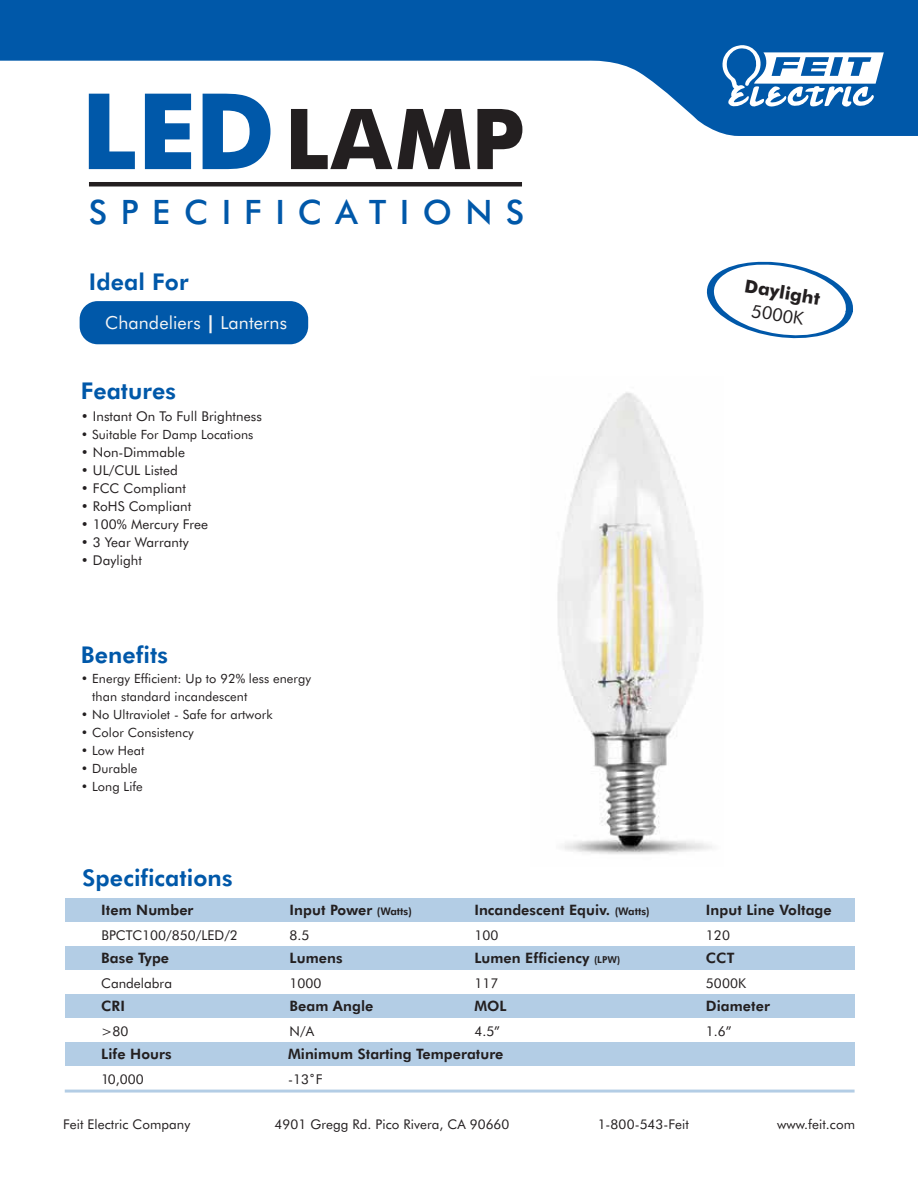
<style>
.page{position:relative;width:918px;height:1190px;background:#fff}
.page>*{position:absolute;margin:0;border:0;box-sizing:border-box;transform-origin:0 0}
.t1{font:700 84px "Futura BT";color:#231f20}
.t2{font:500 33.6px "Futura BT";letter-spacing:.4em;color:#0058a9}
.t3{font:800 23.1px "Futura BT";letter-spacing:.005em;color:#0058a9}
.t4{font:18px "Futura BT";letter-spacing:.005em;color:#f5f5f5}
.t5{font:700 17.85px "Futura BT";color:#231f20}
.t6{font:17.85px "Futura BT";color:#231f20}
.t7{font:800 14.4px "Futura BT";letter-spacing:.005em;color:#231f20}
.t8{font:13.5px "Futura BT";letter-spacing:.005em;color:#231f20}
.t9{font:13.35px "Futura BT";letter-spacing:.005em;color:#231f20}
.t10{font:12.75px/18px "Futura BT";letter-spacing:.005em;color:#231f20}
.s1{font-size:105.45px;color:#0058a9}
.s2{font-weight:700}
.s3{font-size:10.5px}
.s4{font-size:9.6px}
</style>
<div class="page">
<hr style="left:65px;top:1089px;width:790px;height:3px;background:#0058a9">
<div style="left:65px;top:898px;width:790px;height:24px;background:#b3cde5"></div>
<div style="left:65px;top:946px;width:790px;height:23px;background:#b3cde5"></div>
<div style="left:65px;top:993px;width:790px;height:24px;background:#b3cde5"></div>
<div style="left:65px;top:1041px;width:790px;height:24px;background:#b3cde5"></div>
<div style="left:80px;top:301px;width:228px;height:43px;background:#0058a9;border-radius:18px"></div>
<img style="left:557px;top:392px;width:155px;height:462px">
<hr style="left:89px;top:182px;width:433px;height:4px;background:#231f20">
<svg style="left:0;top:0;width:918px;height:136px;fill:#0058a9"></svg>
<svg style="left:721px;top:45px;width:163px;height:63px"></svg>
<svg style="left:706px;top:261px;width:147px;height:78px"></svg>
<h1 class="t1" style="left:81px;top:88px;width:445px"><span class="s1">LED</span>LAMP</h1>
<h2 class="t2" style="left:89px;top:191px;width:437px">SPECIFICATIONS</h2>
<h3 class="t3" style="left:89px;top:268px;width:101px">Ideal For</h3>
<h3 class="t4" style="left:105px;top:312px;width:183px">Chandeliers <span class="s2">|</span> Lanterns</h3>
<h3 class="t3" style="left:81px;top:377px;width:97px">Features</h3>
<p class="t8" style="left:81px;top:407px;width:183px">• Instant On To Full Brightness</p>
<p class="t10" style="left:81px;top:425px;width:174px">• Suitable For Damp Locations</p>
<p class="t8" style="left:81px;top:443px;width:106px">• Non-Dimmable</p>
<p class="t8" style="left:81px;top:479px;width:107px">• FCC Compliant</p>
<p class="t8" style="left:81px;top:497px;width:112px">• RoHS Compliant</p>
<p class="t8" style="left:81px;top:515px;width:129px">• 100% Mercury Free</p>
<p class="t8" style="left:81px;top:533px;width:109px">• 3 Year Warranty</p>
<p class="t8" style="left:81px;top:461px;width:99px">• UL/CUL Listed</p>
<p class="t8" style="left:81px;top:551px;width:63px">• Daylight</p>
<h3 class="t3" style="left:81px;top:641px;width:89px">Benefits</h3>
<p class="t10" style="left:92px;top:669px;width:220px;text-indent:-11px">• Energy Efficient: Up to 92% less energy than standard incandescent</p>
<p class="t10" style="left:81px;top:705px;width:193px">• No Ultraviolet - Safe for artwork</p>
<p class="t10" style="left:81px;top:723px;width:114px">• Color Consistency</p>
<p class="t10" style="left:81px;top:741px;width:65px">• Low Heat</p>
<p class="t10" style="left:81px;top:759px;width:58px">• Durable</p>
<p class="t10" style="left:81px;top:777px;width:64px">• Long Life</p>
<h3 class="t3" style="left:82px;top:863px;width:152px">Specifications</h3>
<p class="t7" style="left:101px;top:900px;width:94px">Item Number</p>
<p class="t7" style="left:290px;top:900px;width:124px">Input Power <span class="s3">(Watts)</span></p>
<p class="t7" style="left:474px;top:900px;width:177px">Incandescent Equiv. <span class="s3">(Watts)</span></p>
<h3 class="t5" style="left:747px;top:275px;width:78px;rotate:9deg">Daylight</h3>
<h3 class="t6" style="left:753px;top:299px;width:54px;rotate:9deg">5000K</h3>
<p class="t7" style="left:706px;top:900px;width:127px">Input Line Voltage</p>
<p class="t8" style="left:101px;top:926px;width:138px">BPCTC100/850/LED/2</p>
<p class="t7" style="left:101px;top:948px;width:69px">Base Type</p>
<p class="t8" style="left:101px;top:974px;width:72px">Candelabra</p>
<p class="t7" style="left:101px;top:996px;width:25px">CRI</p>
<p class="t7" style="left:101px;top:1044px;width:72px">Life Hours</p>
<p class="t8" style="left:101px;top:1070px;width:44px">10,000</p>
<p class="t8" style="left:101px;top:1022px;width:29px">&gt;80</p>
<p class="t8" style="left:474px;top:926px;width:25px">100</p>
<p class="t8" style="left:290px;top:926px;width:21px">8.5</p>
<p class="t8" style="left:706px;top:926px;width:26px">120</p>
<p class="t8" style="left:290px;top:974px;width:33px">1000</p>
<p class="t7" style="left:474px;top:948px;width:147px">Lumen Efficiency <span class="s4">(LPW)</span></p>
<p class="t7" style="left:706px;top:948px;width:30px">CCT</p>
<p class="t7" style="left:290px;top:948px;width:54px">Lumens</p>
<p class="t7" style="left:290px;top:996px;width:85px">Beam Angle</p>
<p class="t7" style="left:706px;top:996px;width:65px">Diameter</p>
<p class="t8" style="left:706px;top:974px;width:42px">5000K</p>
<p class="t8" style="left:474px;top:974px;width:25px">117</p>
<p class="t7" style="left:474px;top:996px;width:34px">MOL</p>
<p class="t8" style="left:290px;top:1022px;width:26px">N/A</p>
<p class="t8" style="left:706px;top:1022px;width:27px">1.6”</p>
<p class="t8" style="left:474px;top:1022px;width:27px">4.5”</p>
<p class="t7" style="left:288px;top:1044px;width:217px">Minimum Starting Temperature</p>
<p class="t8" style="left:288px;top:1070px;width:36px">-13˚F</p>
<p class="t9" style="left:63px;top:1115px;width:129px">Feit Electric Company</p>
<p class="t9" style="left:275px;top:1115px;width:236px">4901 Gregg Rd. Pico Rivera, CA 90660</p>
<p class="t9" style="left:598px;top:1115px;width:93px">1-800-543-Feit</p>
<p class="t9" style="left:777px;top:1115px;width:79px">www.feit.com</p>
</div>
